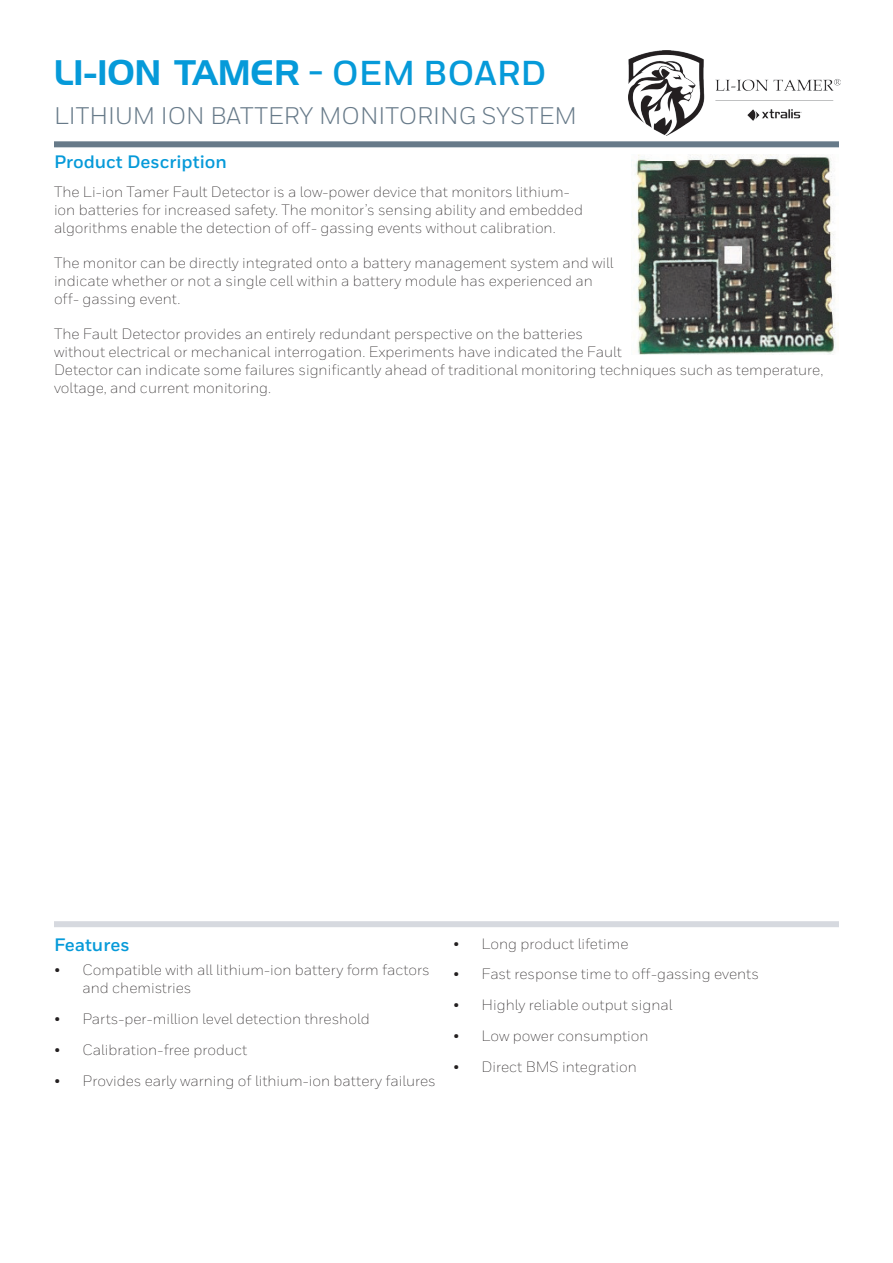
<style>
.page{position:relative;width:893px;height:1263px;background:#fff}
.page>*{position:absolute;margin:0;border:0;box-sizing:border-box;transform-origin:0 0}
.t1{font:34.5px "Handel Gothic BT";color:#069ad9}
.t2{font:24px "Honeywell Sans";color:#677a89}
.t3{font:700 18px "Honeywell Sans";color:#069ad9}
.t4{font:300 15px/18px "Honeywell Sans";color:#231f20}
.s1{font-family:"Honeywell Sans";font-weight:700}
</style>
<div class="page">
<div style="left:54px;top:141px;width:785px;height:6px;background:#677a89"></div>
<img style="left:629px;top:50px;width:212px;height:86px">
<div style="left:54px;top:921px;width:785px;height:6px;background:#d6d9df"></div>
<img style="left:631px;top:154px;width:207px;height:201px">
<h1 class="t1" style="left:54px;top:51px;width:494px">LI-ION TAMER <span class="s1">- OEM BOARD</span></h1>
<h2 class="t2" style="left:54px;top:101px;width:524px">LITHIUM ION BATTERY MONITORING SYSTEM</h2>
<p class="t3" style="left:54px;top:151px;width:174px">Product Description</p>
<p class="t4" style="left:54px;top:182px;width:530px">The Li-ion Tamer Fault Detector is a low-power device that monitors lithium&shy;ion batteries for increased safety. The monitor’s sensing ability and embedded algorithms enable the detection of off- gassing events without calibration.</p>
<p class="t4" style="left:54px;top:253px;width:561px">The monitor can be directly integrated onto a battery management system and will indicate whether or not a single cell within a battery module has experienced an off- gassing event.</p>
<p class="t4" style="left:54px;top:324px;width:771px">The Fault Detector provides an entirely redundant perspective on the batteries<br>without electrical or mechanical interrogation. Experiments have indicated the Fault<br>Detector can indicate some failures significantly ahead of traditional monitoring techniques such as temperature, voltage, and current monitoring.</p>
<p class="t3" style="left:54px;top:934px;width:77px">Features</p>
<p class="t4" style="left:83px;top:961px;width:349px;text-indent:-29px">• Compatible with all lithium-ion battery form factors and chemistries</p>
<p class="t4" style="left:54px;top:1010px;width:317px">• Parts-per-million level detection threshold</p>
<p class="t4" style="left:54px;top:1040px;width:195px">• Calibration-free product</p>
<p class="t4" style="left:54px;top:1071px;width:383px">• Provides early warning of lithium-ion battery failures</p>
<p class="t4" style="left:453px;top:934px;width:177px">• Long product lifetime</p>
<p class="t4" style="left:453px;top:965px;width:307px">• Fast response time to off-gassing events</p>
<p class="t4" style="left:453px;top:996px;width:221px">• Highly reliable output signal</p>
<p class="t4" style="left:453px;top:1027px;width:197px">• Low power consumption</p>
<p class="t4" style="left:453px;top:1057px;width:185px">• Direct BMS integration</p>
</div>
